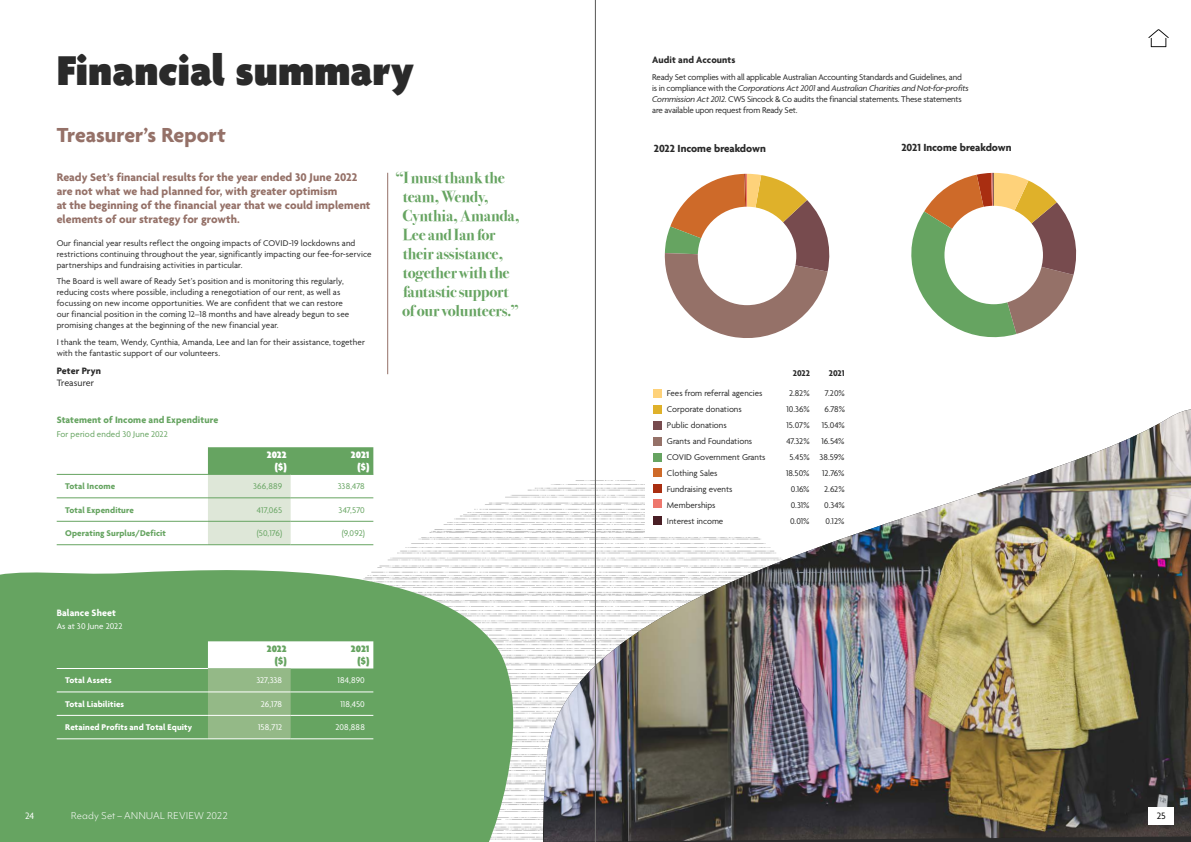
<style>
.page{position:relative;width:1191px;height:842px;background:#fff}
.page>*{position:absolute;margin:0;border:0;box-sizing:border-box;transform-origin:0 0}
.t1{font:900 45px "Agenda";color:#2a2a2a}
.t2{font:700 22px "Agenda";color:#957168}
.t3{font:700 16px/19px "Bodoni Svty Two ITCTT";letter-spacing:-.01em;color:#66a461}
.t4{font:700 12px/14px "Agenda";letter-spacing:.005em;color:#957168}
.t5{font:700 11.1px "Agenda";color:#2a2a2a}
.t6{font:700 10px "Agenda";letter-spacing:.01em;color:#66a461}
.t7{font:700 10px "Agenda";letter-spacing:.01em;color:#2a2a2a}
.t8{font:900 10px/12px "Agenda";letter-spacing:.005em;color:#fff;text-align:right}
.t9{font:900 10px/12px "Agenda";letter-spacing:.005em;color:#66a461;text-align:right}
.t10{font:700 10px "Agenda";letter-spacing:.01em;color:#fff}
.t11{font:10px "Agenda";color:#2a2a2a}
.t12{font:10px "Agenda";color:#fff}
.t13{font:10px "Agenda";color:#000}
.t14{font:9px/11px "Agenda";color:#2a2a2a}
.t15{font:9px/11px "Agenda";letter-spacing:-.02em;color:#2a2a2a}
.t16{font:9px "Agenda";letter-spacing:.01em;color:#66a461}
.t17{font:700 9px "Agenda";letter-spacing:.01em;color:#fff}
.t18{font:9px "Agenda";letter-spacing:.01em;color:#fff}
.t19{font:700 9px "Agenda";letter-spacing:.015em;color:#66a461}
.t20{font:300 9px "Objektiv Mk 1";letter-spacing:.005em;color:#fff}
.t21{font:700 9px "Agenda";color:#2a2a2a}
.s1{font-style:italic}
</style>
<div class="page">
<hr style="left:387px;top:173px;width:1px;height:201px;background:#957168">
<svg style="left:0;top:538px;width:507px;height:304px;background:#7db179"></svg>
<svg style="left:208px;top:447px;width:165px;height:97px"></svg>
<hr style="left:57px;top:474px;width:151px;height:1px;background:#66a461">
<hr style="left:208px;top:474px;width:83px;height:1px;background:#66a461">
<hr style="left:291px;top:474px;width:82px;height:1px;background:#66a461">
<hr style="left:57px;top:497px;width:151px;height:1px;background:#66a461">
<hr style="left:208px;top:497px;width:83px;height:1px;background:#66a461">
<hr style="left:291px;top:497px;width:82px;height:1px;background:#66a461">
<hr style="left:57px;top:521px;width:151px;height:1px;background:#66a461">
<hr style="left:208px;top:521px;width:83px;height:1px;background:#66a461">
<hr style="left:291px;top:521px;width:82px;height:1px;background:#66a461">
<hr style="left:57px;top:544px;width:151px;height:1px;background:#66a461">
<hr style="left:208px;top:544px;width:83px;height:1px;background:#66a461">
<hr style="left:291px;top:544px;width:82px;height:1px;background:#66a461">
<svg style="left:208px;top:641px;width:165px;height:97px"></svg>
<hr style="left:57px;top:668px;width:151px;height:1px;background:#fff">
<hr style="left:57px;top:691px;width:151px;height:1px;background:#fff">
<hr style="left:208px;top:691px;width:83px;height:1px;background:#fff">
<hr style="left:291px;top:691px;width:82px;height:1px;background:#fff">
<hr style="left:57px;top:715px;width:151px;height:1px;background:#fff">
<hr style="left:208px;top:715px;width:83px;height:1px;background:#fff">
<hr style="left:291px;top:715px;width:82px;height:1px;background:#fff">
<hr style="left:57px;top:738px;width:151px;height:1px;background:#fff">
<hr style="left:208px;top:738px;width:83px;height:1px;background:#fff">
<hr style="left:291px;top:738px;width:82px;height:1px;background:#fff">
<svg style="left:664px;top:174px;width:166px;height:158px"></svg>
<div style="left:698px;top:207px;width:98px;height:98px;background:#fff;border-radius:50%"></div>
<svg style="left:911px;top:173px;width:166px;height:159px"></svg>
<div style="left:944px;top:206px;width:99px;height:98px;background:#fff;border-radius:50%"></div>
<svg style="left:507px;top:332px;width:515px;height:510px"></svg>
<img style="left:544px;top:409px;width:647px;height:433px">
<div style="left:1148px;top:807px;width:26px;height:18px;background:#fff"></div>
<svg style="left:1148px;top:29px;width:20px;height:18px"></svg>
<hr style="left:595px;top:0;width:1px;height:842px;background:#6f6f6e">
<h1 class="t1" style="left:57px;top:47px;width:359px">Financial summary</h1>
<h2 class="t2" style="left:57px;top:123px;width:170px">Treasurer’s Report</h2>
<h3 class="t4" style="left:57px;top:171px;width:315px">Ready Set’s financial results for the year ended 30 June 2022 are not what we had planned for, with greater optimism<br>at the beginning of the financial year that we could implement elements of our strategy for growth.</h3>
<p class="t14" style="left:57px;top:238px;width:316px">Our financial year results reflect the ongoing impacts of COVID-19 lockdowns and restrictions continuing throughout the year, significantly impacting our fee-for-service partnerships and fundraising activities in particular.</p>
<p class="t14" style="left:57px;top:277px;width:294px">The Board is well aware of Ready Set’s position and is monitoring this regularly, reducing costs where possible, including a renegotiation of our rent, as well as focussing on new income opportunities. We are confident that we can restore our financial position in the coming 12–18 months and have already begun to see promising changes at the beginning of the new financial year.</p>
<p class="t14" style="left:57px;top:337px;width:310px">I thank the team, Wendy, Cynthia, Amanda, Lee and Ian for their assistance, together with the fantastic support of our volunteers.</p>
<p class="t7" style="left:57px;top:365px;width:46px">Peter Pryn</p>
<p class="t11" style="left:57px;top:377px;width:39px">Treasurer</p>
<h3 class="t3" style="left:402px;top:167px;width:119px;text-indent:-7px">“I must thank the team, Wendy,<br>Cynthia, Amanda,<br>Lee and Ian for their assistance, together with the fantastic support of our volunteers.”</h3>
<p class="t6" style="left:57px;top:414px;width:163px">Statement of Income and Expenditure</p>
<p class="t16" style="left:57px;top:429px;width:113px">For period ended 30 June 2022</p>
<p class="t8" style="left:267px;top:450px;width:21px">2022 ($)</p>
<p class="t8" style="left:351px;top:450px;width:20px">2021 ($)</p>
<p class="t19" style="left:65px;top:482px;width:52px">Total Income</p>
<p class="t16" style="left:253px;top:482px;width:30px">366,889</p>
<p class="t16" style="left:338px;top:482px;width:29px">338,478</p>
<p class="t19" style="left:65px;top:505px;width:70px">Total Expenditure</p>
<p class="t16" style="left:257px;top:505px;width:27px">417,065</p>
<p class="t16" style="left:338px;top:505px;width:28px">347,570</p>
<p class="t19" style="left:65px;top:528px;width:102px">Operating Surplus/Deficit</p>
<p class="t16" style="left:257px;top:528px;width:27px">(50,176)</p>
<p class="t16" style="left:342px;top:528px;width:25px">(9,092)</p>
<p class="t10" style="left:57px;top:607px;width:61px">Balance Sheet</p>
<p class="t18" style="left:57px;top:622px;width:67px">As at 30 June 2022</p>
<p class="t9" style="left:267px;top:644px;width:21px">2022 ($)</p>
<p class="t9" style="left:351px;top:644px;width:20px">2021 ($)</p>
<p class="t17" style="left:65px;top:676px;width:48px">Total Assets</p>
<p class="t18" style="left:256px;top:676px;width:27px">327,338</p>
<p class="t18" style="left:337px;top:676px;width:29px">184,890</p>
<p class="t17" style="left:65px;top:699px;width:60px">Total Liabilities</p>
<p class="t18" style="left:261px;top:699px;width:23px">26,178</p>
<p class="t18" style="left:340px;top:699px;width:26px">118,450</p>
<p class="t17" style="left:65px;top:723px;width:129px">Retained Profits and Total Equity</p>
<p class="t18" style="left:258px;top:723px;width:25px">158,712</p>
<p class="t18" style="left:335px;top:723px;width:31px">208,888</p>
<p class="t7" style="left:652px;top:54px;width:85px">Audit and Accounts</p>
<p class="t15" style="left:652px;top:72px;width:318px">Ready Set complies with all applicable Australian Accounting Standards and Guidelines, and is in compliance with the <span class="s1">Corporations Act 2001</span> and <span class="s1">Australian Charities and Not-for-profits Commission Act 2012</span>. CWS Sincock &amp; Co audits the financial statements. These statements are available upon request from Ready Set.</p>
<p class="t5" style="left:654px;top:142px;width:113px">2022 Income breakdown</p>
<p class="t5" style="left:901px;top:142px;width:112px">2021 Income breakdown</p>
<p class="t21" style="left:793px;top:368px;width:19px">2022</p>
<p class="t21" style="left:829px;top:368px;width:17px">2021</p>
<p class="t14" style="left:667px;top:388px;width:97px">Fees from referral agencies</p>
<p class="t14" style="left:789px;top:388px;width:22px">2.82%</p>
<p class="t14" style="left:824px;top:388px;width:22px">7.20%</p>
<p class="t14" style="left:667px;top:404px;width:76px">Corporate donations</p>
<p class="t14" style="left:786px;top:404px;width:25px">10.36%</p>
<p class="t14" style="left:824px;top:404px;width:22px">6.78%</p>
<p class="t14" style="left:667px;top:420px;width:61px">Public donations</p>
<p class="t14" style="left:786px;top:420px;width:25px">15.07%</p>
<p class="t14" style="left:821px;top:420px;width:25px">15.04%</p>
<p class="t14" style="left:667px;top:436px;width:87px">Grants and Foundations</p>
<p class="t14" style="left:786px;top:436px;width:25px">47.32%</p>
<p class="t14" style="left:821px;top:436px;width:25px">16.54%</p>
<p class="t14" style="left:667px;top:452px;width:100px">COVID Government Grants</p>
<p class="t14" style="left:789px;top:452px;width:56px">5.45% 38.59%</p>
<p class="t14" style="left:667px;top:468px;width:52px">Clothing Sales</p>
<p class="t14" style="left:786px;top:468px;width:25px">18.50%</p>
<p class="t14" style="left:822px;top:468px;width:24px">12.76%</p>
<p class="t14" style="left:667px;top:484px;width:67px">Fundraising events</p>
<p class="t14" style="left:791px;top:484px;width:20px">0.16%</p>
<p class="t14" style="left:824px;top:484px;width:22px">2.62%</p>
<p class="t14" style="left:667px;top:500px;width:50px">Memberships</p>
<p class="t14" style="left:790px;top:500px;width:20px">0.31%</p>
<p class="t14" style="left:824px;top:500px;width:22px">0.34%</p>
<p class="t14" style="left:667px;top:516px;width:58px">Interest income</p>
<p class="t14" style="left:790px;top:516px;width:21px">0.01%</p>
<p class="t14" style="left:825px;top:516px;width:20px">0.12%</p>
<p class="t12" style="left:25px;top:811px;width:11px">24</p>
<p class="t20" style="left:71px;top:810px;width:158px">Ready Set – ANNUAL REVIEW 2022</p>
<p class="t13" style="left:1156px;top:811px;width:11px">25</p>
</div>
